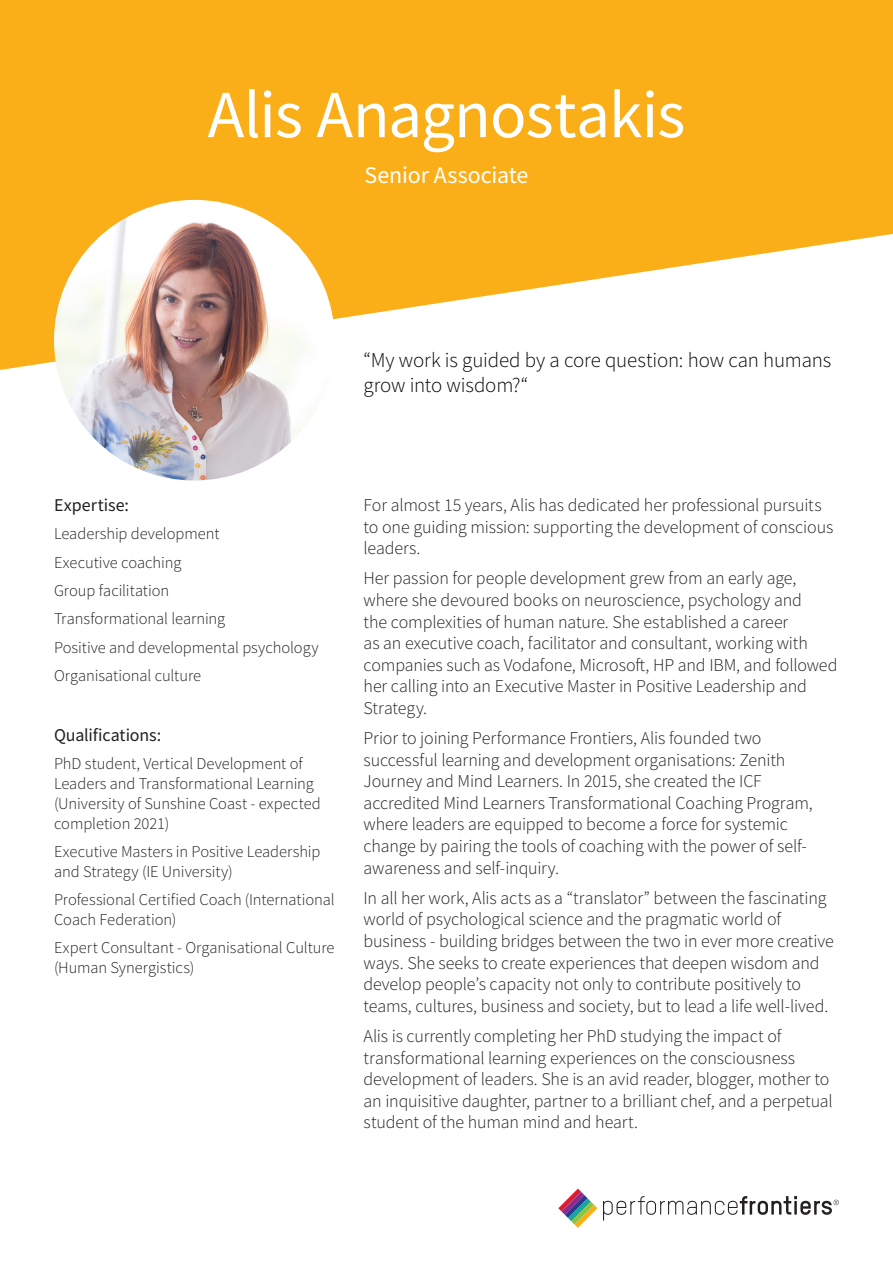
<style>
.page{position:relative;width:893px;height:1263px;background:#fff}
.page>*{position:absolute;margin:0;border:0;box-sizing:border-box;transform-origin:0 0}
.t1{font:67.5px "Source Sans Variable";letter-spacing:.005em;color:#fff}
.t2{font:24px "Source Sans Variable";letter-spacing:.015em;color:#fff}
.t3{font:21px/25.2px "Source Sans Variable";letter-spacing:-.005em;color:#040503}
.t4{font:18px/21.6px "Source Sans Variable";letter-spacing:-.005em;color:#231f20}
.t5{font:18px "Source Sans Variable";letter-spacing:.015em;color:#231f20}
.t6{font:18px "Source Sans Variable";letter-spacing:.03em;color:#231f20}
.t7{font:16.5px/19.8px "Source Sans Variable";color:#231f20}
</style>
<div class="page">
<svg style="left:0;top:0;width:893px;height:370px;fill:#faaf18"></svg>
<img style="left:54px;top:200px;width:281px;height:280px;border-radius:140px">
<svg style="left:558px;top:1188px;width:39px;height:40px"></svg>
<svg style="left:603px;top:1196px;width:236px;height:24px"></svg>
<p class="t1" style="left:208px;top:74px;width:478px">Alis Anagnostakis</p>
<p class="t2" style="left:365px;top:160px;width:165px">Senior Associate</p>
<p class="t3" style="left:364px;top:347px;width:469px">“My work is guided by a core question: how can humans grow into wisdom?“</p>
<p class="t6" style="left:54px;top:494px;width:76px">Expertise:</p>
<p class="t7" style="left:54px;top:524px;width:167px">Leadership development</p>
<p class="t7" style="left:54px;top:552px;width:129px">Executive coaching</p>
<p class="t7" style="left:54px;top:581px;width:117px">Group facilitation</p>
<p class="t7" style="left:54px;top:609px;width:173px">Transformational learning</p>
<p class="t7" style="left:54px;top:637px;width:266px">Positive and developmental psychology</p>
<p class="t7" style="left:54px;top:666px;width:149px">Organisational culture</p>
<p class="t5" style="left:54px;top:724px;width:108px">Qualifications:</p>
<p class="t7" style="left:54px;top:754px;width:268px">PhD student, Vertical Development of Leaders and Transformational Learning (University of Sunshine Coast - expected completion 2021)</p>
<p class="t7" style="left:54px;top:842px;width:268px">Executive Masters in Positive Leadership and Strategy (IE University)</p>
<p class="t7" style="left:54px;top:890px;width:282px">Professional Certified Coach (International<br>Coach Federation)</p>
<p class="t7" style="left:54px;top:938px;width:282px">Expert Consultant - Organisational Culture (Human Synergistics)</p>
<p class="t4" style="left:364px;top:494px;width:471px">For almost 15 years, Alis has dedicated her professional pursuits to one guiding mission: supporting the development of conscious leaders.</p>
<p class="t4" style="left:364px;top:568px;width:475px">Her passion for people development grew from an early age, where she devoured books on neuroscience, psychology and<br>the complexities of human nature. She established a career<br>as an executive coach, facilitator and consultant, working with companies such as Vodafone, Microsoft, HP and IBM, and followed her calling into an Executive Master in Positive Leadership and Strategy.</p>
<p class="t4" style="left:364px;top:727px;width:450px">Prior to joining Performance Frontiers, Alis founded two successful learning and development organisations: Zenith Journey and Mind Learners. In 2015, she created the ICF accredited Mind Learners Transformational Coaching Program, where leaders are equipped to become a force for systemic change by pairing the tools of coaching with the power of self&shy;awareness and self-inquiry.</p>
<p class="t4" style="left:364px;top:887px;width:472px">In all her work, Alis acts as a “translator” between the fascinating world of psychological science and the pragmatic world of business - building bridges between the two in ever more creative ways. She seeks to create experiences that deepen wisdom and develop people’s capacity not only to contribute positively to teams, cultures, business and society, but to lead a life well-lived.</p>
<p class="t4" style="left:364px;top:1025px;width:471px">Alis is currently completing her PhD studying the impact of transformational learning experiences on the consciousness development of leaders. She is an avid reader, blogger, mother to an inquisitive daughter, partner to a brilliant chef, and a perpetual student of the human mind and heart.</p>
</div>
